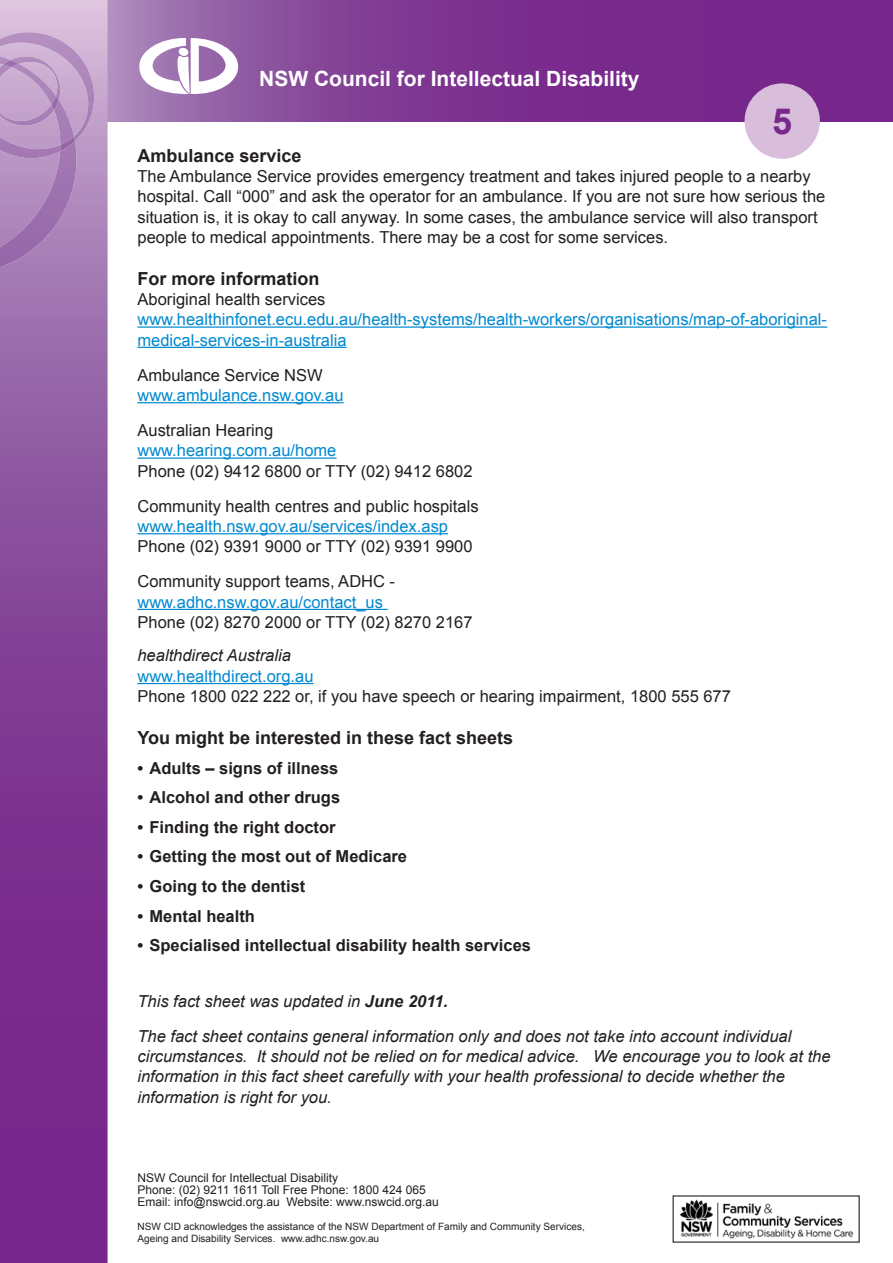
<style>
.page{position:relative;width:893px;height:1263px;background:#fff}
.page>*{position:absolute;margin:0;border:0;box-sizing:border-box;transform-origin:0 0}
.t1{font:700 36px "Arial";color:#78278c}
.t2{font:700 21px "Arial";color:#fff}
.t3{font:700 18px "Arial";color:#231f20}
.t4{font:16.5px/20.2px "Arial";color:#231f20}
.t5{font:italic 16.5px/20.2px "Arial";color:#231f20}
.t6{font:16.5px/20.2px "Arial";color:#0089d0}
.t7{font:700 16.5px "Arial";color:#231f20}
.t8{font:12px/12px "Arial";color:#231f20}
.t9{font:10.05px/12px "Arial";color:#231f20}
.s1{font-weight:700}
</style>
<div class="page">
<img style="left:108px;top:0;width:785px;height:122px">
<img style="left:0;top:0;width:108px;height:1263px">
<img style="left:0;top:32px;width:96px;height:126px">
<img style="left:0;top:56px;width:77px;height:211px">
<img style="left:60px;top:136px;width:15px;height:16px">
<img style="left:0;top:56px;width:60px;height:70px">
<img style="left:3px;top:60px;width:56px;height:50px">
<svg style="left:139px;top:38px;width:100px;height:57px"></svg>
<img style="left:680px;top:1199px;width:174px;height:40px">
<hr style="left:137px;top:326px;width:690px;height:2px;background:#0089d0">
<hr style="left:137px;top:347px;width:210px;height:1px;background:#0089d0">
<hr style="left:137px;top:402px;width:207px;height:1px;background:#0089d0">
<hr style="left:137px;top:457px;width:199px;height:2px;background:#0089d0">
<hr style="left:137px;top:533px;width:311px;height:1px;background:#0089d0">
<hr style="left:137px;top:609px;width:251px;height:1px;background:#0089d0">
<hr style="left:137px;top:683px;width:177px;height:1px;background:#0089d0">
<div style="left:744px;top:83px;width:76px;height:76px;background:#d8bedb;border-radius:50%"></div>
<p class="t2" style="left:259px;top:64px;width:382px">NSW Council for Intellectual Disability</p>
<h1 class="t1" style="left:772px;top:97px;width:22px">5</h1>
<p class="t3" style="left:137px;top:144px;width:166px">Ambulance service</p>
<p class="t4" style="left:137px;top:166px;width:689px">The Ambulance Service provides emergency treatment and takes injured people to a nearby hospital. Call “000” and ask the operator for an ambulance. If you are not sure how serious the situation is, it is okay to call anyway. In some cases, the ambulance service will also transport people to medical appointments. There may be a cost for some services.</p>
<p class="t3" style="left:137px;top:267px;width:184px">For more information</p>
<p class="t4" style="left:137px;top:289px;width:189px">Aboriginal health services</p>
<p class="t6" style="left:137px;top:310px;width:691px">www.healthinfonet.ecu.edu.au/health-systems/health-workers/organisations/map-of-aboriginal&shy;medical-services-in-australia</p>
<p class="t4" style="left:137px;top:365px;width:187px">Ambulance Service NSW</p>
<p class="t6" style="left:137px;top:385px;width:208px">www.ambulance.nsw.gov.au</p>
<p class="t4" style="left:137px;top:420px;width:137px">Australian Hearing</p>
<p class="t6" style="left:137px;top:441px;width:200px">www.hearing.com.au/home</p>
<p class="t4" style="left:137px;top:453px;width:343px;line-height:35.1px">Phone (02) 9412 6800 or TTY (02) 9412 6802<br>Community health centres and public hospitals</p>
<p class="t6" style="left:137px;top:516px;width:312px">www.health.nsw.gov.au/services/index.asp</p>
<p class="t4" style="left:137px;top:529px;width:337px;line-height:35.1px">Phone (02) 9391 9000 or TTY (02) 9391 9900<br>Community support teams, ADHC -</p>
<p class="t6" style="left:137px;top:592px;width:247px">www.adhc.nsw.gov.au/contact_us</p>
<p class="t4" style="left:137px;top:612px;width:337px">Phone (02) 8270 2000 or TTY (02) 8270 2167</p>
<p class="t5" style="left:137px;top:646px;width:155px">healthdirect Australia</p>
<p class="t6" style="left:137px;top:666px;width:178px">www.healthdirect.org.au</p>
<p class="t4" style="left:137px;top:686px;width:595px">Phone 1800 022 222 or, if you have speech or hearing impairment, 1800 555 677</p>
<p class="t3" style="left:137px;top:726px;width:377px">You might be interested in these fact sheets</p>
<p class="t7" style="left:137px;top:757px;width:202px">• Adults – signs of illness</p>
<p class="t7" style="left:137px;top:786px;width:204px">• Alcohol and other drugs</p>
<p class="t7" style="left:137px;top:816px;width:200px">• Finding the right doctor</p>
<p class="t7" style="left:137px;top:846px;width:271px">• Getting the most out of Medicare</p>
<p class="t7" style="left:137px;top:875px;width:169px">• Going to the dentist</p>
<p class="t7" style="left:137px;top:905px;width:119px">• Mental health</p>
<p class="t7" style="left:137px;top:935px;width:395px">• Specialised intellectual disability health services</p>
<p class="t5" style="left:137px;top:984px;width:655px;line-height:35.1px">This fact sheet was updated in <span class="s1">June 2011.<br></span>The fact sheet contains general information only and does not take into account individual</p>
<p class="t5" style="left:137px;top:1046px;width:695px">circumstances. It should not be relied on for medical advice. We encourage you to look at the information in this fact sheet carefully with your health professional to decide whether the information is right for you.</p>
<p class="t8" style="left:137px;top:1171px;width:303px">NSW Council for Intellectual Disability<br>Phone: (02) 9211 1611 Toll Free Phone: 1800 424 065<br>Email: info@nswcid.org.au Website: www.nswcid.org.au</p>
<p class="t9" style="left:137px;top:1220px;width:449px">NSW CID acknowledges the assistance of the NSW Department of Family and Community Services,<br>Ageing and Disability Services. www.adhc.nsw.gov.au</p>
</div>
